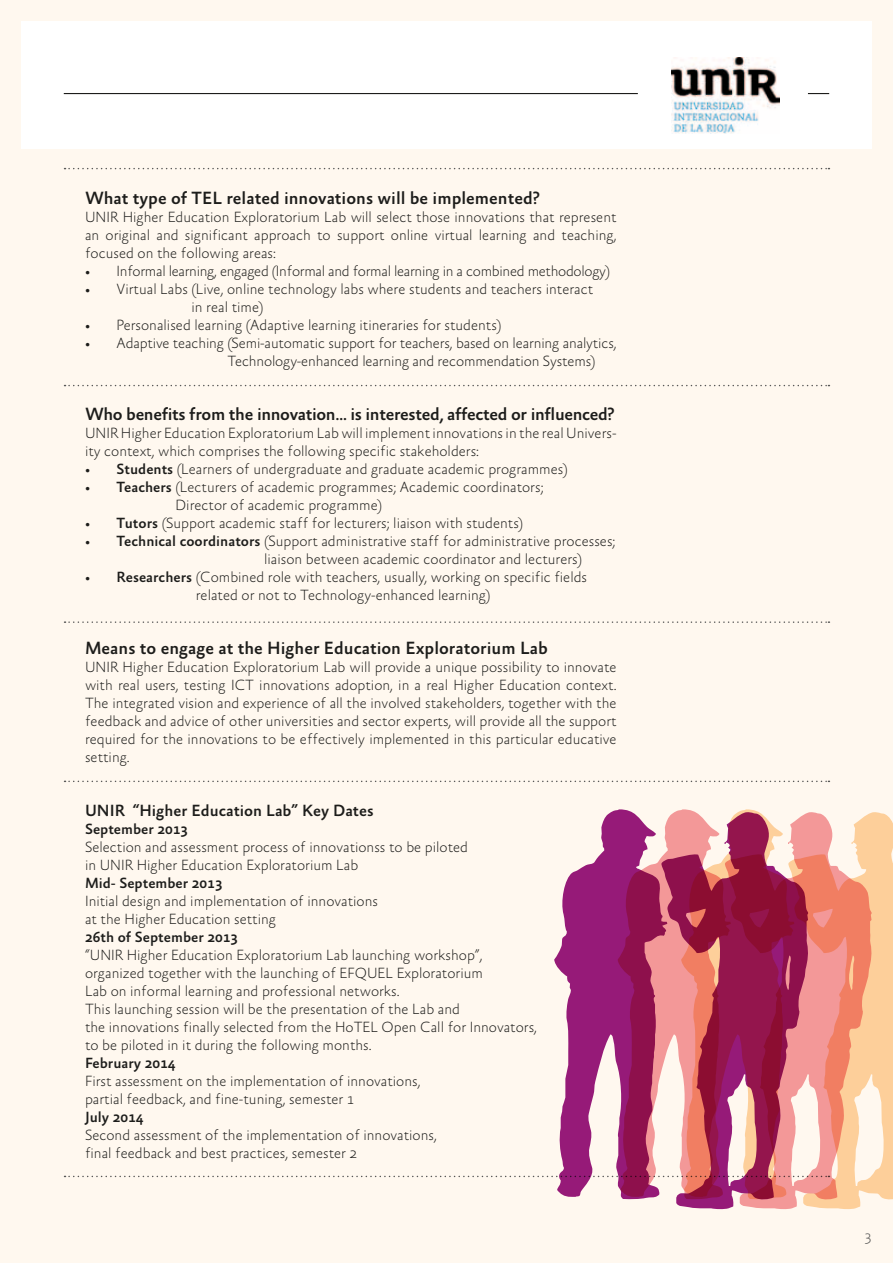
<style>
.page{position:relative;width:893px;height:1263px;background:#fff8ef}
.page>*{position:absolute;margin:0;border:0;box-sizing:border-box;transform-origin:0 0}
.t1{font:500 18px "Absara Sans";color:#1d1d1b}
.t2{font:500 18px "Absara Sans";letter-spacing:-.02em;color:#1d1d1b}
.t3{font:500 16.5px "Absara Sans";color:#1d1d1b}
.t4{font:100 15px/18px "Absara Sans";color:#1d1d1b}
.t5{font:100 15px "Absara Sans";letter-spacing:-.02em;color:#1d1d1b}
.t6{font:500 15px "Absara Sans";color:#1d1d1b}
.t7{font:100 15px "Absara Sans";color:#575756}
.s1{font-weight:500}
</style>
<div class="page">
<div style="left:21px;top:21px;width:851px;height:128px;background:#fff"></div>
<svg style="left:65px;top:385px;width:764px;height:1px"></svg>
<svg style="left:65px;top:168px;width:764px;height:1px"></svg>
<svg style="left:65px;top:621px;width:764px;height:2px"></svg>
<svg style="left:65px;top:781px;width:764px;height:1px"></svg>
<svg style="left:808px;top:93px;width:21px;height:1px"></svg>
<hr style="left:64px;top:93px;width:574px;height:1px;background:#1d1d1b">
<img style="left:671px;top:57px;width:108px;height:76px">
<svg style="left:65px;top:809px;width:828px;height:400px"></svg>
<p class="t1" style="left:85px;top:189px;width:456px">What type of TEL related innovations will be implemented?</p>
<p class="t4" style="left:85px;top:209px;width:533px;text-align:justify">UNIR Higher Education Exploratorium Lab will select those innovations that represent an original and significant approach to support online virtual learning and teaching, focused on the following areas:</p>
<p class="t5" style="left:85px;top:263px;width:526px">• Informal learning, engaged (Informal and formal learning in a combined methodology)</p>
<p class="t4" style="left:192px;top:281px;width:403px;text-indent:-107px">• Virtual Labs (Live, online technology labs where students and teachers interact in real time)</p>
<p class="t4" style="left:85px;top:317px;width:418px">• Personalised learning (Adaptive learning itineraries for students)</p>
<p class="t4" style="left:227px;top:335px;width:391px;text-indent:-142px">• Adaptive teaching (Semi-automatic support for teachers, based on learning analytics,<br>Technology-enhanced learning and recommendation Systems)</p>
<p class="t2" style="left:85px;top:405px;width:531px">Who benefits from the innovation… is interested, affected or influenced?</p>
<p class="t4" style="left:85px;top:425px;width:533px">UNIR Higher Education Exploratorium Lab will implement innovations in the real Univers&shy;ity context, which comprises the following specific stakeholders:</p>
<p class="t4" style="left:85px;top:461px;width:484px">• <span class="s1">Students</span> (Learners of undergraduate and graduate academic programmes)</p>
<p class="t4" style="left:176px;top:479px;width:369px;text-indent:-90px">• <span class="s1">Teachers</span> (Lecturers of academic programmes; Academic coordinators;<br>Director of academic programme)</p>
<p class="t4" style="left:85px;top:515px;width:440px">• <span class="s1">Tutors</span> (Support academic staff for lecturers; liaison with students)</p>
<p class="t4" style="left:264px;top:533px;width:353px;text-indent:-179px">• <span class="s1">Technical coordinators</span> (Support administrative staff for administrative processes; liaison between academic coordinator and lecturers)</p>
<p class="t4" style="left:196px;top:569px;width:393px;text-indent:-111px">• <span class="s1">Researchers</span> (Combined role with teachers, usually, working on specific fields related or not to Technology-enhanced learning)</p>
<p class="t1" style="left:85px;top:639px;width:464px">Means to engage at the Higher Education Exploratorium Lab</p>
<p class="t4" style="left:85px;top:659px;width:533px;text-align:justify">UNIR Higher Education Exploratorium Lab will provide a unique possibility to innovate with real users, testing ICT innovations adoption, in a real Higher Education context.<br>The integrated vision and experience of all the involved stakeholders, together with the feedback and advice of other universities and sector experts, will provide all the support required for the innovations to be effectively implemented in this particular educative setting.</p>
<p class="t3" style="left:85px;top:802px;width:290px">UNIR “Higher Education Lab” Key Dates</p>
<p class="t6" style="left:85px;top:821px;width:105px">September 2013</p>
<p class="t4" style="left:85px;top:839px;width:385px">Selection and assessment process of innovationss to be piloted in UNIR Higher Education Exploratorium Lab</p>
<p class="t6" style="left:85px;top:875px;width:139px">Mid- September 2013</p>
<p class="t4" style="left:85px;top:893px;width:294px">Initial design and implementation of innovations at the Higher Education setting</p>
<p class="t6" style="left:85px;top:929px;width:155px">26th of September 2013</p>
<p class="t4" style="left:85px;top:947px;width:454px">“UNIR Higher Education Exploratorium Lab launching workshop”, organized together with the launching of EFQUEL Exploratorium<br>Lab on informal learning and professional networks.<br>This launching session will be the presentation of the Lab and<br>the innovations finally selected from the HoTEL Open Call for Innovators, to be piloted in it during the following months.</p>
<p class="t6" style="left:85px;top:1055px;width:92px">February 2014</p>
<p class="t4" style="left:85px;top:1073px;width:337px">First assessment on the implementation of innovations, partial feedback, and fine-tuning, semester 1</p>
<p class="t6" style="left:85px;top:1109px;width:60px">July 2014</p>
<p class="t4" style="left:85px;top:1127px;width:353px">Second assessment of the implementation of innovations, final feedback and best practices, semester 2</p>
<p class="t7" style="left:864px;top:1228px;width:9px">3</p>
</div>
